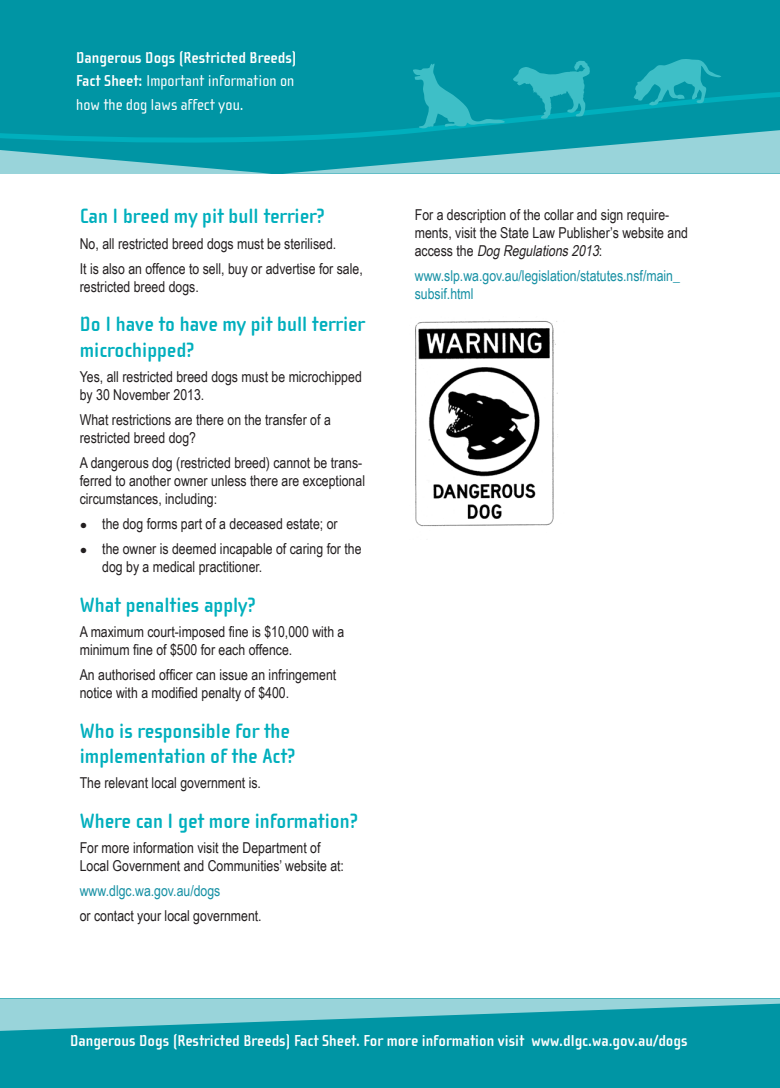
<style>
.page{position:relative;width:780px;height:1088px;background:#fff}
.page>*{position:absolute;margin:0;border:0;box-sizing:border-box;transform-origin:0 0}
.Heading_2{font:700 21.25px/25.5px "Cholla Sans";color:#00afbd}
.t1{font:700 16.25px "Cholla Sans";color:#fff}
.Emphasis{font:16.25px/23.1px "Cholla Sans";color:#fff}
.t2{font:15px/18px "Arial Narrow";color:#231f20}
.t3{font:15px/18px "Arial Narrow";color:#1690a4}
.s1{font-weight:700}
.s2{font-size:12.5px}
.s3{font-style:italic}
</style>
<div class="page">
<div style="left:0;top:1032px;width:780px;height:9px;background:#0095a4"></div>
<div style="left:0;top:1041px;width:780px;height:47px;background:#0095a4"></div>
<svg style="left:0;top:998px;width:780px;height:34px;background:#54b7c1"></svg>
<div style="left:0;top:0;width:780px;height:59px;background:#0095a4"></div>
<svg style="left:0;top:59px;width:780px;height:115px;background:#1ba2af"></svg>
<img style="left:415px;top:321px;width:143px;height:206px">
<p class="Emphasis" style="left:76px;top:47px;width:222px"><span class="s1">Dangerous Dogs (Restricted Breeds)<br>Fact Sheet:</span> Important information on how the dog laws affect you.</p>
<p class="Heading_2" style="left:80px;top:204px;width:247px">Can I breed my pit bull terrier?</p>
<p class="t2" style="left:80px;top:234px;width:258px">No, all restricted breed dogs must be sterilised.</p>
<p class="t2" style="left:80px;top:259px;width:284px">It is also an offence to sell, buy or advertise for sale, restricted breed dogs.</p>
<p class="Heading_2" style="left:80px;top:312px;width:287px">Do I have to have my pit bull terrier microchipped?</p>
<p class="t2" style="left:80px;top:367px;width:283px">Yes, all restricted breed dogs must be microchipped by 30 November 2013.</p>
<p class="t2" style="left:80px;top:410px;width:252px">What restrictions are there on the transfer of a restricted breed dog?</p>
<p class="t2" style="left:80px;top:453px;width:287px">A dangerous dog (restricted breed) cannot be trans&shy;ferred to another owner unless there are exceptional circumstances, including:</p>
<p class="t2" style="left:80px;top:514px;width:259px"><span class="s2">●</span> the dog forms part of a deceased estate; or</p>
<p class="t2" style="left:102px;top:539px;width:261px;text-indent:-23px"><span class="s2">●</span> the owner is deemed incapable of caring for the dog by a medical practitioner.</p>
<p class="Heading_2" style="left:80px;top:592px;width:178px">What penalties apply?</p>
<p class="t2" style="left:80px;top:622px;width:266px">A maximum court-imposed fine is $10,000 with a minimum fine of $500 for each offence.</p>
<p class="t2" style="left:80px;top:665px;width:258px">An authorised officer can issue an infringement notice with a modified penalty of $400.</p>
<p class="Heading_2" style="left:80px;top:718px;width:217px">Who is responsible for the implementation of the Act?</p>
<p class="t2" style="left:80px;top:773px;width:183px">The relevant local government is.</p>
<p class="Heading_2" style="left:80px;top:809px;width:280px">Where can I get more information?</p>
<p class="t2" style="left:80px;top:838px;width:266px">For more information visit the Department of<br>Local Government and Communities’ website at:</p>
<p class="t3" style="left:80px;top:881px;width:142px">www.dlgc.wa.gov.au/dogs</p>
<p class="t2" style="left:80px;top:906px;width:183px">or contact your local government.</p>
<p class="t2" style="left:415px;top:205px;width:275px">For a description of the collar and sign require&shy;ments, visit the State Law Publisher’s website and a c c e s s t h e <span class="s3">DogRegulations2013</span>:</p>
<p class="t3" style="left:415px;top:266px;width:267px">www.slp.wa.gov.au/legislation/statutes.nsf/main_ subsif.html</p>
<p class="t1" style="left:70px;top:1032px;width:619px">Dangerous Dogs (Restricted Breeds) Fact Sheet. For more information visit www.dlgc.wa.gov.au/dogs</p>
</div>
